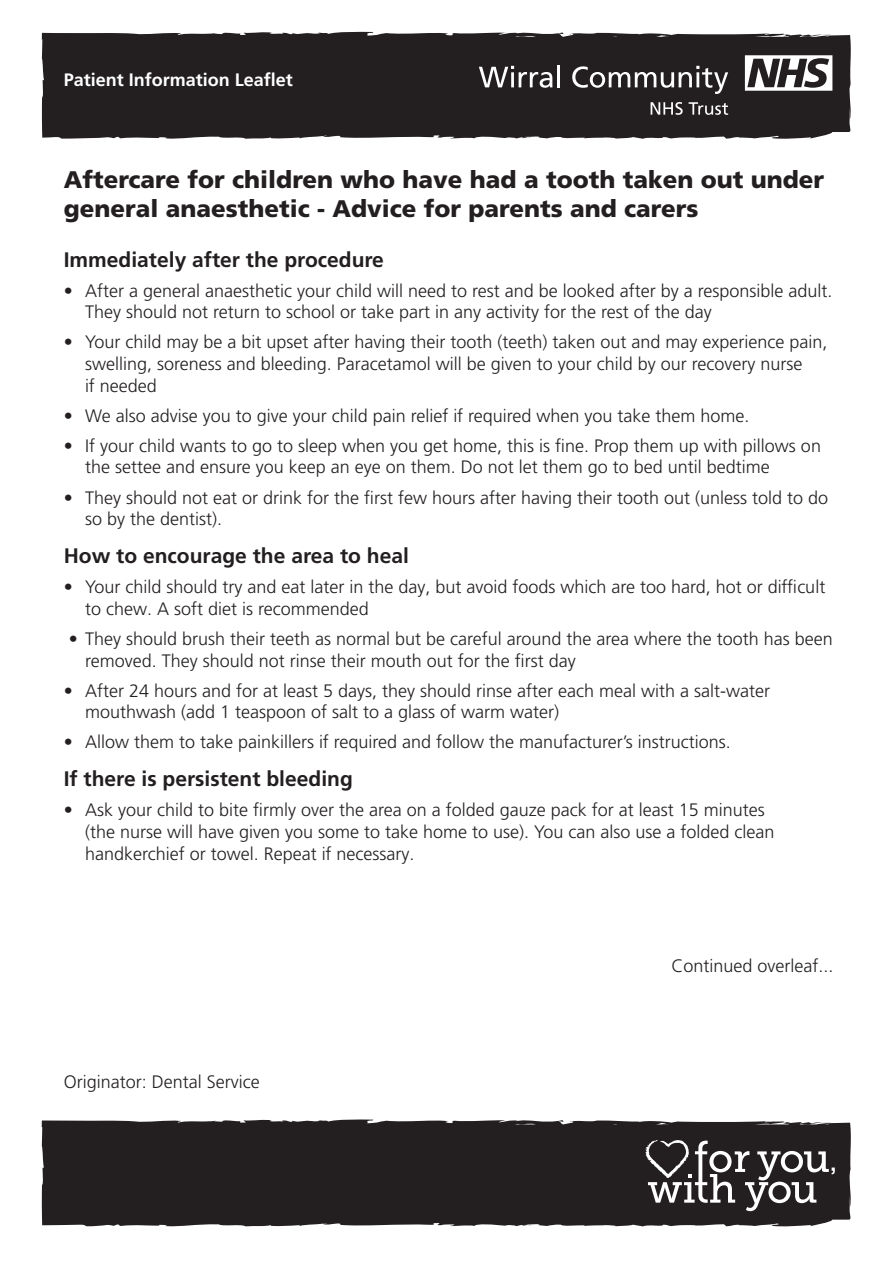
<style>
.page{position:relative;width:893px;height:1263px;background:#fff}
.page>*{position:absolute;margin:0;border:0;box-sizing:border-box;transform-origin:0 0}
.t1{font:900 24px/28.8px "Frutiger LT Pro";color:#231f20}
.bullets{font:700 21px "Frutiger LT Pro";color:#231f20}
.bullets-2{font:300 18px/21.6px "Frutiger LT Pro";color:#231f20}
.t2{font:700 18px "Frutiger LT Pro";color:#fff}
</style>
<div class="page">
<div style="left:42px;top:31px;width:809px;height:108px;background:#231f20"></div>
<svg style="left:479px;top:66px;width:73px;height:22px"></svg>
<hr style="left:557px;top:65px;width:3px;height:22px;background:#fff">
<svg style="left:572px;top:66px;width:156px;height:28px;background:#535050"></svg>
<svg style="left:745px;top:55px;width:87px;height:36px"></svg>
<svg style="left:651px;top:102px;width:32px;height:13px"></svg>
<svg style="left:689px;top:102px;width:39px;height:13px"></svg>
<svg style="left:42px;top:1119px;width:809px;height:108px;background:#373434"></svg>
<svg style="left:645px;top:1140px;width:190px;height:71px"></svg>
<div style="left:55px;top:1129px;width:423px;height:85px;background:#231f20"></div>
<p class="t2" style="left:64px;top:69px;width:231px">Patient Information Leaflet</p>
<p class="t1" style="left:64px;top:165px;width:762px">Aftercare for children who have had a tooth taken out under general anaesthetic - Advice for parents and carers</p>
<p class="bullets" style="left:64px;top:247px;width:322px">Immediately after the procedure</p>
<p class="bullets-2" style="left:85px;top:280px;width:749px;text-indent:-21px">• After a general anaesthetic your child will need to rest and be looked after by a responsible adult.<br>They should not return to school or take part in any activity for the rest of the day</p>
<p class="bullets-2" style="left:85px;top:332px;width:744px;text-indent:-21px">• Your child may be a bit upset after having their tooth (teeth) taken out and may experience pain, swelling, soreness and bleeding. Paracetamol will be given to your child by our recovery nurse<br>if needed</p>
<p class="bullets-2" style="left:64px;top:405px;width:687px">• We also advise you to give your child pain relief if required when you take them home.</p>
<p class="bullets-2" style="left:85px;top:435px;width:737px;text-indent:-21px">• If your child wants to go to sleep when you get home, this is fine. Prop them up with pillows on the settee and ensure you keep an eye on them. Do not let them go to bed until bedtime</p>
<p class="bullets-2" style="left:85px;top:487px;width:745px;text-indent:-21px">• They should not eat or drink for the first few hours after having their tooth out (unless told to do so by the dentist).</p>
<p class="bullets" style="left:64px;top:543px;width:347px">How to encourage the area to heal</p>
<p class="bullets-2" style="left:85px;top:576px;width:742px;text-indent:-21px">• Your child should try and eat later in the day, but avoid foods which are too hard, hot or difficult to chew. A soft diet is recommended</p>
<p class="bullets-2" style="left:85px;top:628px;width:749px;text-indent:-16px">• They should brush their teeth as normal but be careful around the area where the tooth has been removed. They should not rinse their mouth out for the first day</p>
<p class="bullets-2" style="left:85px;top:680px;width:687px;text-indent:-21px">• After 24 hours and for at least 5 days, they should rinse after each meal with a salt-water mouthwash (add 1 teaspoon of salt to a glass of warm water)</p>
<p class="bullets-2" style="left:64px;top:731px;width:669px">• Allow them to take painkillers if required and follow the manufacturer’s instructions.</p>
<p class="bullets" style="left:64px;top:767px;width:291px">If there is persistent bleeding</p>
<p class="bullets-2" style="left:85px;top:799px;width:691px;text-indent:-21px">• Ask your child to bite firmly over the area on a folded gauze pack for at least 15 minutes (the nurse will have given you some to take home to use). You can also use a folded clean handkerchief or towel. Repeat if necessary.</p>
<p class="bullets-2" style="left:64px;top:1071px;width:197px">Originator: Dental Service</p>
<p class="bullets-2" style="left:671px;top:955px;width:164px">Continued overleaf...</p>
</div>
